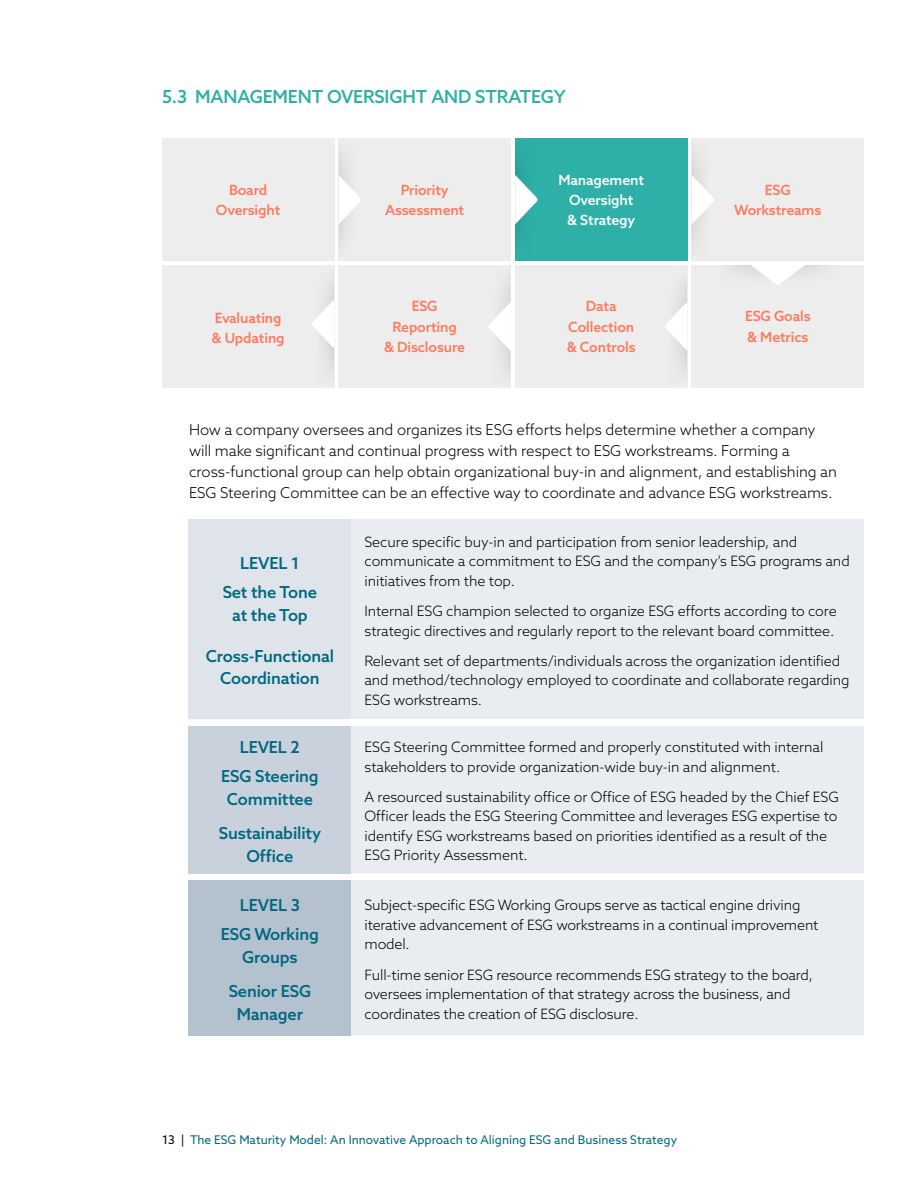
<style>
.page{position:relative;width:918px;height:1188px;background:#fff}
.page>*{position:absolute;margin:0;border:0;box-sizing:border-box;transform-origin:0 0}
.t1{font:500 18px "Azo Sans";letter-spacing:-.01em;color:#2eb0a8}
.t2{font:500 16.5px/29.2px "Azo Sans";letter-spacing:-.01em;color:#006880;text-align:center}
.t3{font:300 15px/21px "Azo Sans";letter-spacing:-.005em;color:#000}
.t4{font:300 14.25px/19.5px "Azo Sans";letter-spacing:-.005em;color:#000}
.t5{font:500 14.1px/20.1px "Azo Sans";letter-spacing:-.01em;color:#ff785c;text-align:center}
.t6{font:500 14.1px/20.1px "Azo Sans";letter-spacing:-.01em;color:#fff;text-align:center}
.t7{font:12px "Azo Sans";color:#006880}
.s1{color:#000}
</style>
<div class="page">
<div style="left:189px;top:519px;width:162px;height:200px;background:#dee4ea"></div>
<div style="left:351px;top:519px;width:513px;height:200px;background:#e9edf1"></div>
<div style="left:351px;top:726px;width:513px;height:309px;background:#e9edf1"></div>
<div style="left:189px;top:726px;width:162px;height:148px;background:#c9d2dc"></div>
<div style="left:189px;top:880px;width:162px;height:156px;background:#b3c2ce"></div>
<div style="left:515px;top:265px;width:172px;height:123px;background:#ededed"></div>
<div style="left:692px;top:265px;width:172px;height:123px;background:#ededed"></div>
<div style="left:339px;top:265px;width:172px;height:123px;background:#ededed"></div>
<div style="left:162px;top:265px;width:172px;height:123px;background:#ededed"></div>
<div style="left:515px;top:138px;width:172px;height:123px;background:#2eb0a8"></div>
<div style="left:692px;top:138px;width:172px;height:123px;background:#ededed"></div>
<div style="left:339px;top:138px;width:172px;height:123px;background:#ededed"></div>
<div style="left:162px;top:138px;width:172px;height:123px;background:#ededed"></div>
<svg style="left:312px;top:138px;width:49px;height:250px"></svg>
<svg style="left:489px;top:159px;width:49px;height:213px"></svg>
<svg style="left:665px;top:138px;width:159px;height:250px"></svg>
<p class="t1" style="left:162px;top:85px;width:406px">5.3 MANAGEMENT OVERSIGHT AND STRATEGY</p>
<p class="t5" style="left:216px;top:180px;width:66px">Board<br>Oversight</p>
<p class="t5" style="left:385px;top:180px;width:81px">Priority<br>Assessment</p>
<p class="t6" style="left:558px;top:170px;width:87px">Management<br>Oversight<br>&amp; Strategy</p>
<p class="t5" style="left:734px;top:180px;width:89px">ESG<br>Workstreams</p>
<p class="t5" style="left:212px;top:308px;width:75px;text-align:left">Evaluating &amp; Updating</p>
<p class="t5" style="left:384px;top:296px;width:83px">ESG<br>Reporting<br>&amp; Disclosure</p>
<p class="t5" style="left:567px;top:296px;width:70px">Data<br>Collection &amp; Controls</p>
<p class="t5" style="left:745px;top:306px;width:67px;text-align:left">ESG Goals &amp; Metrics</p>
<p class="t3" style="left:189px;top:419px;width:650px">How a company oversees and organizes its ESG efforts helps determine whether a company will make significant and continual progress with respect to ESG workstreams. Forming a cross-functional group can help obtain organizational buy-in and alignment, and establishing an ESG Steering Committee can be an effective way to coordinate and advance ESG workstreams.</p>
<p class="t2" style="left:223px;top:548px;width:96px">LEVEL 1<br>Set the Tone</p>
<p class="t2" style="left:232px;top:600px;width:77px">at the Top</p>
<p class="t2" style="left:206px;top:645px;width:130px;line-height:22.5px">Cross-Functional<br>Coordination</p>
<p class="t2" style="left:221px;top:732px;width:99px">LEVEL 2<br>ESG Steering</p>
<p class="t2" style="left:219px;top:781px;width:104px;line-height:34.5px">Committee<br>Sustainability</p>
<p class="t2" style="left:247px;top:841px;width:48px">Office</p>
<p class="t2" style="left:221px;top:890px;width:100px">LEVEL 3<br>ESG Working</p>
<p class="t2" style="left:229px;top:939px;width:84px;line-height:34.5px">Groups<br>Senior ESG</p>
<p class="t2" style="left:237px;top:999px;width:68px">Manager</p>
<p class="t4" style="left:364px;top:532px;width:487px">Secure specific buy-in and participation from senior leadership, and communicate a commitment to ESG and the company’s ESG programs and initiatives from the top.</p>
<p class="t4" style="left:364px;top:601px;width:474px">Internal ESG champion selected to organize ESG efforts according to core strategic directives and regularly report to the relevant board committee.</p>
<p class="t4" style="left:364px;top:651px;width:487px">Relevant set of departments/individuals across the organization identified and method/technology employed to coordinate and collaborate regarding<br>ESG workstreams.</p>
<p class="t4" style="left:364px;top:737px;width:460px">ESG Steering Committee formed and properly constituted with internal stakeholders to provide organization-wide buy-in and alignment.</p>
<p class="t4" style="left:364px;top:787px;width:476px">A resourced sustainability office or Office of ESG headed by the Chief ESG Officer leads the ESG Steering Committee and leverages ESG expertise to identify ESG workstreams based on priorities identified as a result of the ESG Priority Assessment.</p>
<p class="t4" style="left:364px;top:895px;width:456px">Subject-specific ESG Working Groups serve as tactical engine driving iterative advancement of ESG workstreams in a continual improvement model.</p>
<p class="t4" style="left:364px;top:965px;width:450px">Full-time senior ESG resource recommends ESG strategy to the board, oversees implementation of that strategy across the business, and coordinates the creation of ESG disclosure.</p>
<p class="t7" style="left:162px;top:1131px;width:517px"><span class="s1">13 |</span> The ESG Maturity Model: An Innovative Approach to Aligning ESG and Business Strategy</p>
</div>
